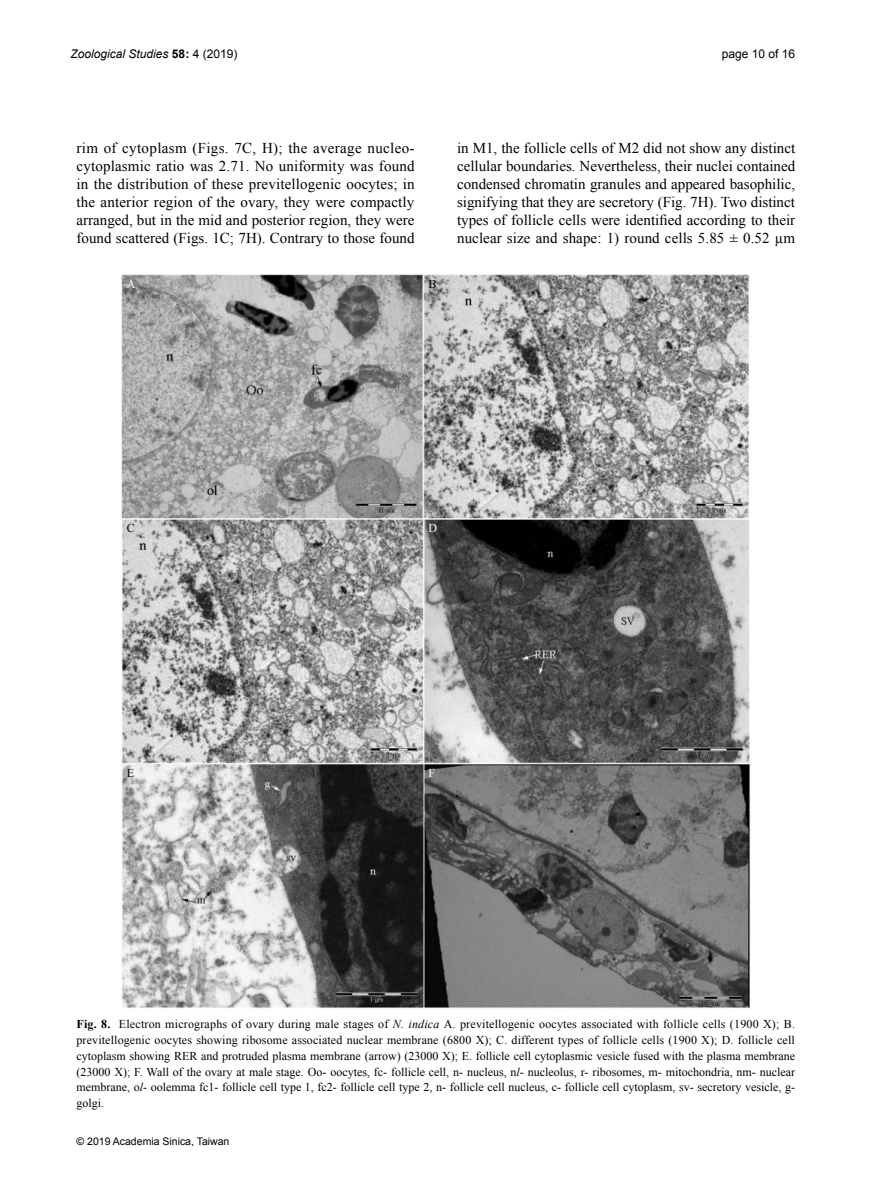
<style>
.page{position:relative;width:893px;height:1191px;background:#fff}
.page>*{position:absolute;margin:0;border:0;box-sizing:border-box;transform-origin:0 0}
.t1{font:15px/18px "Times New Roman";color:#000;text-align:justify}
.t2{font:12px/15.8px "Times New Roman";color:#000;text-align:justify}
.t3{font:italic 12px "Arial";color:#000}
.t4{font:12px "Arial";color:#000}
.t5{font:12px "Times New Roman";color:#fff}
.t6{font:10.5px "Arial";color:#000}
.s1{font-weight:700;font-style:normal}
.s2{font-style:normal}
.s3{font-weight:700}
.s4{font-style:italic}
</style>
<div class="page">
<img style="left:122px;top:274px;width:628px;height:734px">
<p class="t3" style="left:71px;top:49px;width:168px">Zoological Studies <span class="s1">58:</span> <span class="s2">4 (2019)</span></p>
<p class="t4" style="left:722px;top:49px;width:75px">page 10 of 16</p>
<p class="t1" style="left:77px;top:140px;width:340px">rim of cytoplasm (Figs. 7C, H); the average nucleo&shy;cytoplasmic ratio was 2.71. No uniformity was found in the distribution of these previtellogenic oocytes; in the anterior region of the ovary, they were compactly arranged, but in the mid and posterior region, they were found scattered (Figs. 1C; 7H). Contrary to those found</p>
<p class="t1" style="left:457px;top:140px;width:340px">in M1, the follicle cells of M2 did not show any distinct cellular boundaries. Nevertheless, their nuclei contained condensed chromatin granules and appeared basophilic, signifying that they are secretory (Fig. 7H). Two distinct types of follicle cells were identified according to their nuclear size and shape: 1) round cells 5.85 ± 0.52 µm</p>
<p class="t5" style="left:127px;top:279px;width:10px">A</p>
<p class="t2" style="left:429px;top:277px;width:10px">B</p>
<p class="t2" style="left:127px;top:521px;width:10px">C</p>
<p class="t5" style="left:429px;top:524px;width:10px">D</p>
<p class="t2" style="left:127px;top:766px;width:9px">E</p>
<p class="t5" style="left:429px;top:768px;width:8px">F</p>
<p class="t2" style="left:77px;top:1017px;width:720px"><span class="s3">Fig. 8.</span> Electron micrographs of ovary during male stages of <span class="s4">N. indica</span> A. previtellogenic oocytes associated with follicle cells (1900 X); B. previtellogenic oocytes showing ribosome associated nuclear membrane (6800 X); C. different types of follicle cells (1900 X); D. follicle cell cytoplasm showing RER and protruded plasma membrane (arrow) (23000 X); E. follicle cell cytoplasmic vesicle fused with the plasma membrane (23000 X); F. Wall of the ovary at male stage. Oo- oocytes, fc- follicle cell, n- nucleus, n<span class="s4">l</span>- nucleolus, r- ribosomes, m- mitochondria, nm- nuclear membrane, o<span class="s4">l-</span> oolemma fc1- follicle cell type 1, fc2- follicle cell type 2, n- follicle cell nucleus, c- follicle cell cytoplasm, sv- secretory vesicle, g&shy;golgi.</p>
<p class="t6" style="left:77px;top:1137px;width:154px">© 2019 Academia Sinica, Taiwan</p>
</div>
